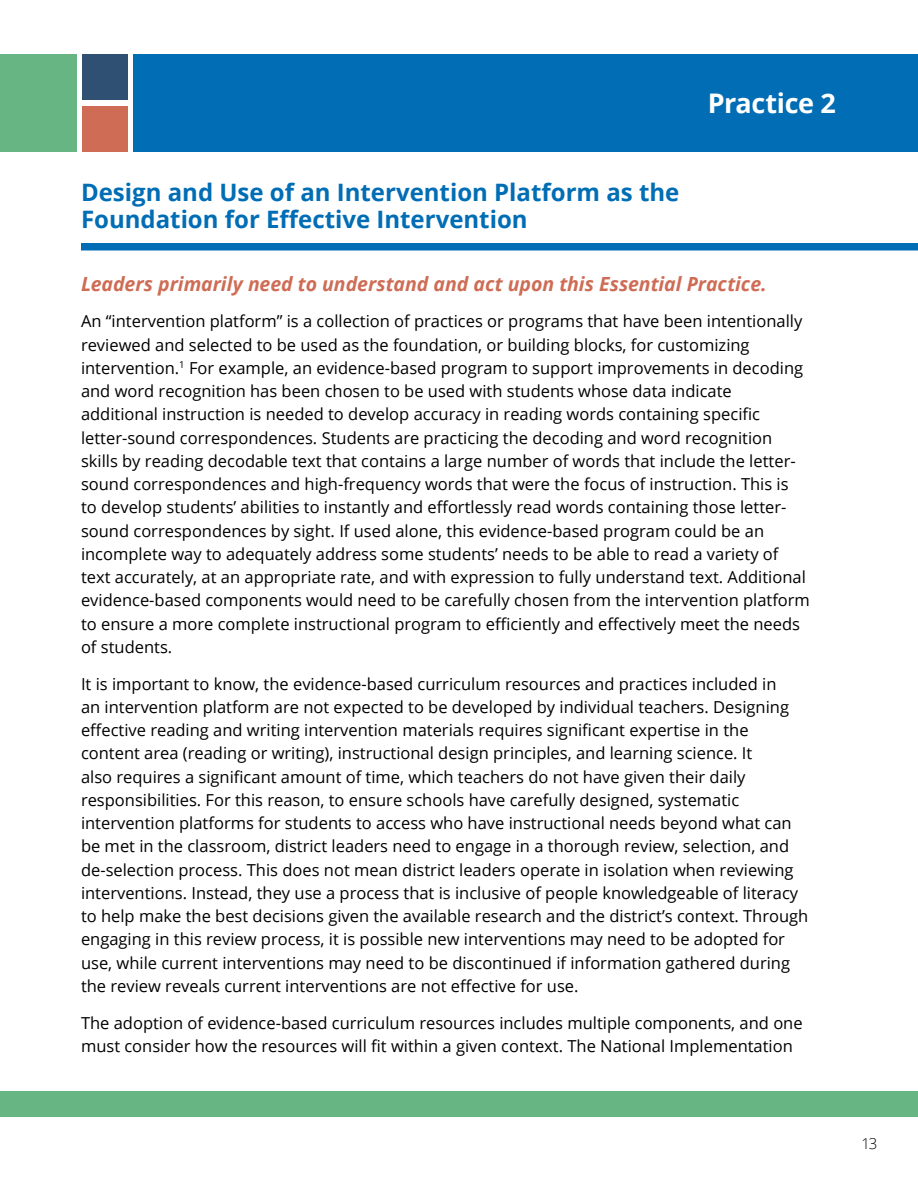
<style>
.page{position:relative;width:918px;height:1188px;background:#fff}
.page>*{position:absolute;margin:0;border:0;box-sizing:border-box;transform-origin:0 0}
.Header_2{font:700 27px "Open Sans";letter-spacing:-.015em;color:#fff}
.Header_3_BLUE{font:700 24px/27px "Open Sans";color:#006db5}
.Instruction_on_Header_Red_3{font:italic 700 19.5px "Open Sans";letter-spacing:-.005em;color:#ce6c55}
.Body_Text{font:16.5px/23.2px "Open Sans";color:#000}
.t1{font:300 15px "Open Sans";color:#000}
</style>
<div class="page">
<div style="left:0;top:1092px;width:918px;height:25px;background:#67b583"></div>
<div style="left:0;top:54px;width:76px;height:97px;background:#67b583"></div>
<div style="left:133px;top:54px;width:785px;height:97px;background:#006db5"></div>
<div style="left:82px;top:106px;width:45px;height:45px;background:#ce6c55"></div>
<div style="left:82px;top:54px;width:45px;height:45px;background:#2f5072"></div>
<div style="left:81px;top:243px;width:837px;height:7px;background:#006db5"></div>
<h3 class="Header_3_BLUE" style="left:81px;top:178px;width:600px">Design and Use of an Intervention Platform as the<br>Foundation for Effective Intervention</h3>
<h2 class="Header_2" style="left:708px;top:84px;width:130px">Practice 2</h2>
<p class="Instruction_on_Header_Red_3" style="left:81px;top:270px;width:687px">Leaders primarily need to understand and act upon this Essential Practice.</p>
<p class="Body_Text" style="left:81px;top:309px;width:731px">An “intervention platform” is a collection of practices or programs that have been intentionally reviewed and selected to be used as the foundation, or building blocks, for customizing intervention.<sup>1</sup> For example, an evidence-based program to support improvements in decoding and word recognition has been chosen to be used with students whose data indicate additional instruction is needed to develop accuracy in reading words containing specific letter-sound correspondences. Students are practicing the decoding and word recognition skills by reading decodable text that contains a large number of words that include the letter&shy;sound correspondences and high-frequency words that were the focus of instruction. This is<br>to develop students’ abilities to instantly and effortlessly read words containing those letter&shy;sound correspondences by sight. If used alone, this evidence-based program could be an incomplete way to adequately address some students’ needs to be able to read a variety of text accurately, at an appropriate rate, and with expression to fully understand text. Additional evidence-based components would need to be carefully chosen from the intervention platform to ensure a more complete instructional program to efficiently and effectively meet the needs of students.</p>
<p class="Body_Text" style="left:81px;top:672px;width:729px">It is important to know, the evidence-based curriculum resources and practices included in<br>an intervention platform are not expected to be developed by individual teachers. Designing effective reading and writing intervention materials requires significant expertise in the content area (reading or writing), instructional design principles, and learning science. It<br>also requires a significant amount of time, which teachers do not have given their daily responsibilities. For this reason, to ensure schools have carefully designed, systematic intervention platforms for students to access who have instructional needs beyond what can be met in the classroom, district leaders need to engage in a thorough review, selection, and de-selection process. This does not mean district leaders operate in isolation when reviewing interventions. Instead, they use a process that is inclusive of people knowledgeable of literacy to help make the best decisions given the available research and the district’s context. Through engaging in this review process, it is possible new interventions may need to be adopted for use, while current interventions may need to be discontinued if information gathered during the review reveals current interventions are not effective for use.</p>
<p class="Body_Text" style="left:81px;top:1011px;width:723px">The adoption of evidence-based curriculum resources includes multiple components, and one must consider how the resources will fit within a given context. The National Implementation</p>
<p class="t1" style="left:861px;top:1133px;width:18px">13</p>
</div>
